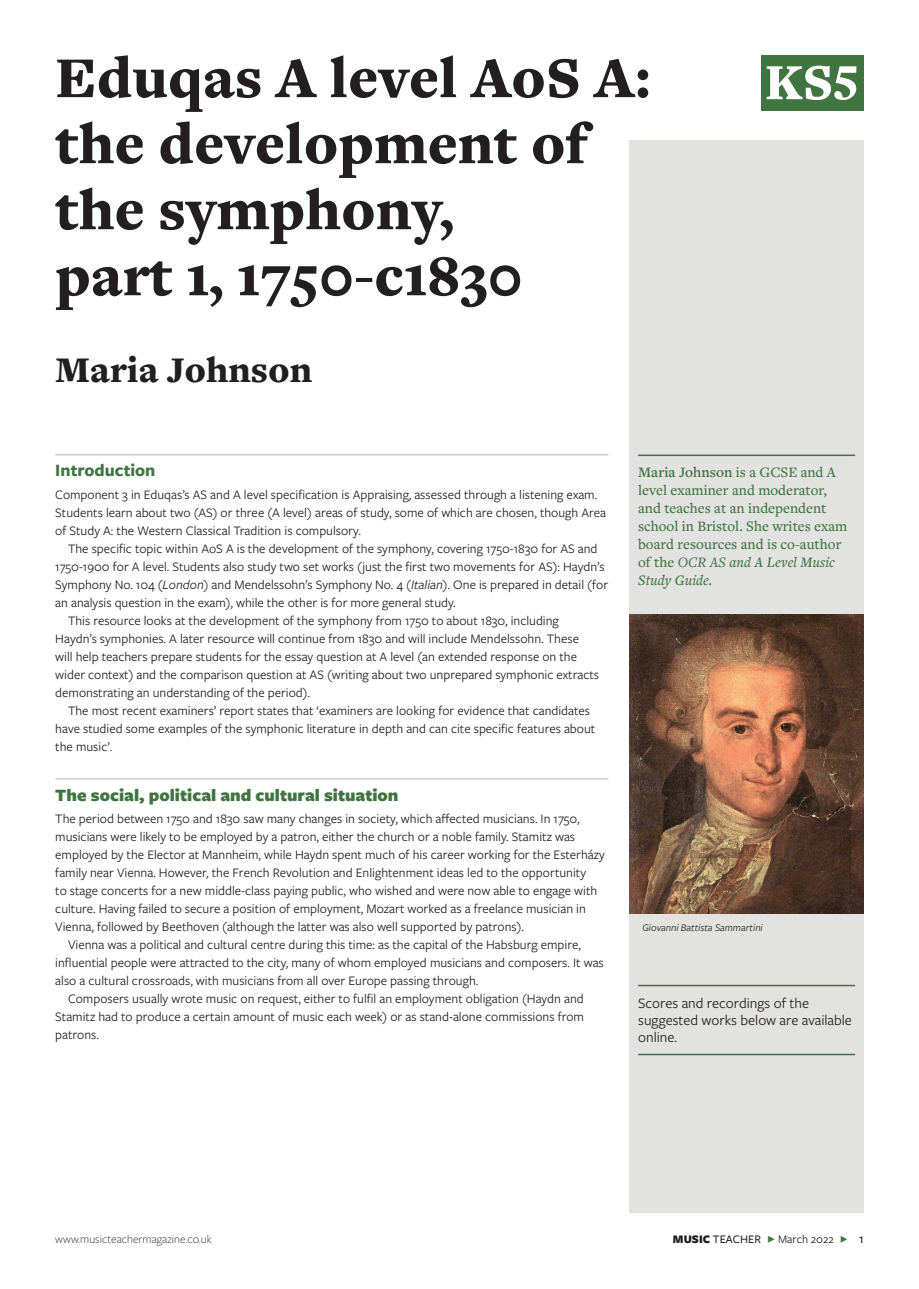
<style>
.page{position:relative;width:919px;height:1289px;background:#fff}
.page>*{position:absolute;margin:0;border:0;box-sizing:border-box;transform-origin:0 0}
.t1{font:900 60px/66px "Freight Text Pro";color:#231f20}
.t2{font:900 52.5px "Freight Text Pro";color:#fff}
.t3{font:900 37.5px "Freight Text Pro";color:#231f20}
.t4{font:900 18px "Freight Sans Pro";color:#407542}
.t5{font:700 18px "Freight Sans Pro";color:#407542}
.t6{font:500 15px/18px "Freight Text Pro";color:#407542}
.t7{font:15px/17.2px "Freight Sans Pro";color:#231f20}
.t8{font:13.5px/18px "Freight Sans Pro";color:#231f20}
.t9{font:300 12px "Freight Sans Pro";color:#231f20}
.t10{font:12px "Freight Sans Pro";color:#231f20}
.t11{font:italic 10.5px "Freight Sans Pro";color:#231f20}
.s1{font-style:italic}
.s2{font-weight:600}
.s3{font-weight:400;font-style:italic}
.s4{font-weight:900}
.s5{font-weight:500}
.s6{color:#407542}
.s7{font-weight:500;font-size:13.5px}
</style>
<div class="page">
<div style="left:760px;top:55px;width:103px;height:56px;background:#407542"></div>
<div style="left:629px;top:140px;width:234px;height:1072px;background:#e2e2e1"></div>
<hr style="left:55px;top:454px;width:553px;height:1px;background:#cdc9c8">
<hr style="left:55px;top:778px;width:553px;height:1px;background:#cdc9c8">
<hr style="left:638px;top:454px;width:217px;height:2px;background:#407542">
<img style="left:629px;top:614px;width:234px;height:299px">
<hr style="left:638px;top:984px;width:217px;height:2px;background:#407542">
<hr style="left:638px;top:1053px;width:217px;height:2px;background:#407542">
<h1 class="t1" style="left:55px;top:43px;width:596px">Eduqas A level AoS A: the development of the symphony,<br>part 1, 1750-c1830</h1>
<h3 class="t3" style="left:55px;top:344px;width:258px">Maria Johnson</h3>
<h2 class="t2" style="left:765px;top:47px;width:96px">KS5</h2>
<h3 class="t5" style="left:55px;top:458px;width:102px">Introduction</h3>
<p class="t8" style="left:55px;top:485px;width:552px">Component 3 in Eduqas’s AS and A level specification is Appraising, assessed through a listening exam.<br>Students learn about two (AS) or three (A level) areas of study, some of which are chosen, though Area of Study A: the Western Classical Tradition is compulsory.</p>
<p class="t8" style="left:68px;top:539px;width:531px">The specific topic within AoS A is the development of the symphony, covering 1750-1830 for AS and</p>
<p class="t8" style="left:55px;top:557px;width:551px">1750-1900 for A level. Students also study two set works (just the first two movements for AS): Haydn’s</p>
<p class="t8" style="left:55px;top:575px;width:554px">Symphony No. 104 (<span class="s1">London</span>) and Mendelssohn’s Symphony No. 4 (<span class="s1">Italian</span>). One is prepared in detail (for</p>
<p class="t8" style="left:55px;top:593px;width:402px">an analysis question in the exam), while the other is for more general study.</p>
<p class="t8" style="left:68px;top:611px;width:492px">This resource looks at the development of the symphony from 1750 to about 1830, including</p>
<p class="t8" style="left:55px;top:629px;width:525px">Haydn’s symphonies. A later resource will continue from 1830 and will include Mendelssohn. These</p>
<p class="t8" style="left:55px;top:647px;width:523px">will help teachers prepare students for the essay question at A level (an extended response on the</p>
<p class="t8" style="left:55px;top:665px;width:545px">wider context) and the comparison question at AS (writing about two unprepared symphonic extracts</p>
<p class="t8" style="left:55px;top:683px;width:256px">demonstrating an understanding of the period).</p>
<p class="t8" style="left:68px;top:701px;width:523px">The most recent examiners’ report states that ‘examiners are looking for evidence that candidates</p>
<p class="t8" style="left:55px;top:719px;width:541px">have studied some examples of the symphonic literature in depth and can cite specific features about</p>
<p class="t8" style="left:55px;top:737px;width:59px">the music’.</p>
<h3 class="t4" style="left:55px;top:782px;width:345px">The social, political and cultural situation</h3>
<p class="t8" style="left:55px;top:809px;width:525px">The period between 1750 and 1830 saw many changes in society, which affected musicians. In 1750,</p>
<p class="t8" style="left:55px;top:827px;width:521px">musicians were likely to be employed by a patron, either the church or a noble family. Stamitz was</p>
<p class="t8" style="left:55px;top:845px;width:551px">employed by the Elector at Mannheim, while Haydn spent much of his career working for the Esterházy</p>
<p class="t8" style="left:55px;top:863px;width:532px">family near Vienna. However, the French Revolution and Enlightenment ideas led to the opportunity</p>
<p class="t8" style="left:55px;top:881px;width:543px">to stage concerts for a new middle-class paying public, who wished and were now able to engage with</p>
<p class="t8" style="left:55px;top:899px;width:532px">culture. Having failed to secure a position of employment, Mozart worked as a freelance musician in</p>
<p class="t8" style="left:55px;top:917px;width:470px">Vienna, followed by Beethoven (although the latter was also well supported by patrons).</p>
<p class="t8" style="left:68px;top:935px;width:514px">Vienna was a political and cultural centre during this time: as the capital of the Habsburg empire,</p>
<p class="t8" style="left:55px;top:953px;width:550px">influential people were attracted to the city, many of whom employed musicians and composers. It was</p>
<p class="t8" style="left:55px;top:971px;width:424px">also a cultural crossroads, with musicians from all over Europe passing through.</p>
<p class="t8" style="left:68px;top:989px;width:517px">Composers usually wrote music on request, either to fulfil an employment obligation (Haydn and</p>
<p class="t8" style="left:55px;top:1007px;width:530px">Stamitz had to produce a certain amount of music each week) or as stand-alone commissions from</p>
<p class="t8" style="left:55px;top:1025px;width:45px">patrons.</p>
<p class="t6" style="left:638px;top:463px;width:211px"><span class="s2">Maria Johnson</span> is a GCSE and A level examiner and moderator, and teaches at an independent school in Bristol. She writes exam board resources and is co-author of the <span class="s3">OCR AS</span> <span class="s1">and A Level Music<br>Study Guide.</span></p>
<p class="t11" style="left:642px;top:920px;width:122px">Giovanni Battista Sammartini</p>
<p class="t7" style="left:638px;top:993px;width:215px">Scores and recordings of the suggested works below are available online.</p>
<p class="t9" style="left:55px;top:1230px;width:158px">www.musicteachermagazine.co.uk</p>
<p class="t10" style="left:673px;top:1230px;width:192px"><span class="s4">MUSIC</span> <span class="s5">TEACHER</span> <span class="s6">F</span> March 2022 <span class="s6">F</span> <span class="s7">1</span></p>
</div>
